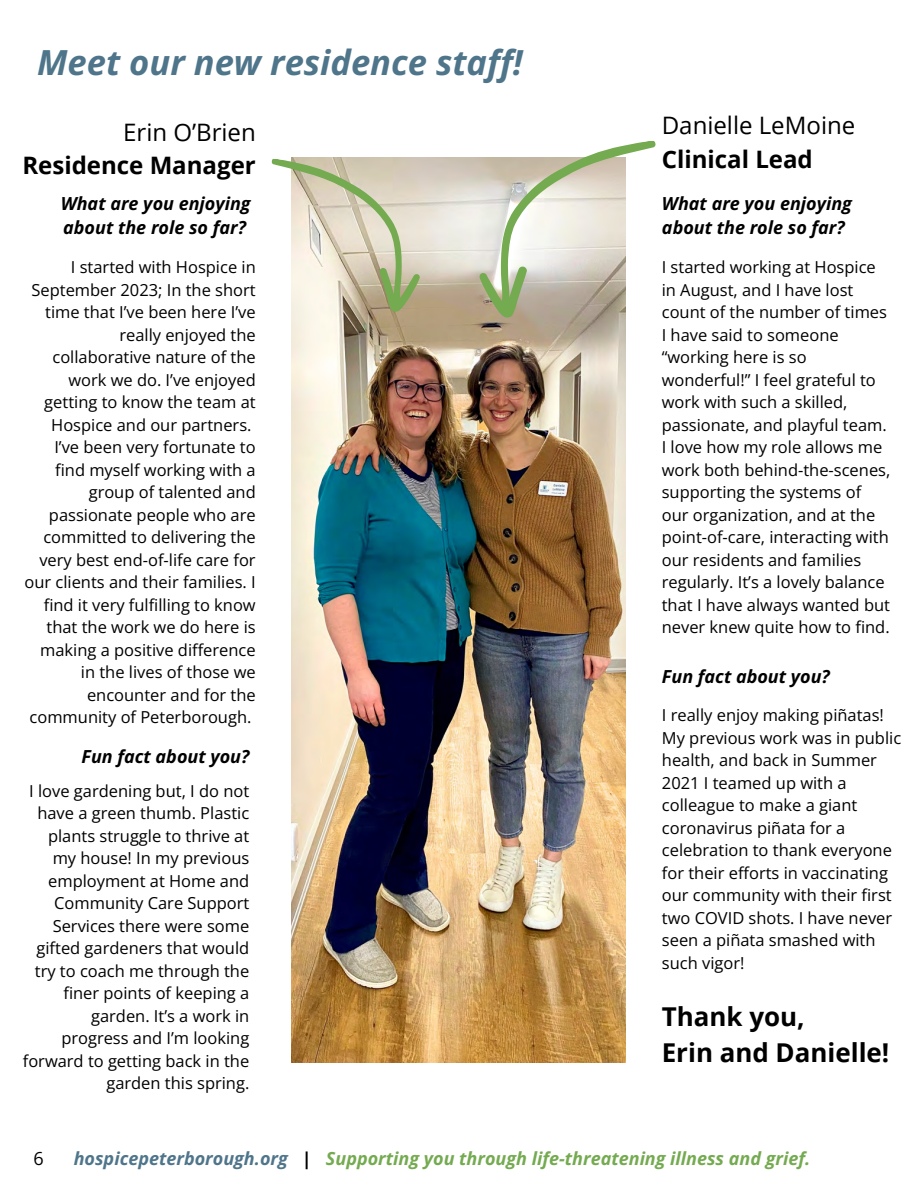
<style>
.page{position:relative;width:918px;height:1188px;background:#fff}
.page>*{position:absolute;margin:0;border:0;box-sizing:border-box;transform-origin:0 0}
.t1{font:italic 700 34.5px "Open Sans";color:#4f758b}
.t2{font:700 25.95px/35.7px "Open Sans";color:#000}
.t3{font:24px/33px "Open Sans";color:#000}
.t4{font:700 24px/33px "Open Sans";color:#000;text-align:right}
.t5{font:italic 700 18px/24.8px "Open Sans";color:#000}
.t6{font:italic 700 18px "Open Sans";color:#74aa50}
.t7{font:18px "Open Sans";color:#000}
.t8{font:16.5px/22.5px "Open Sans";color:#000}
.s1{font-weight:700}
.s2{font-weight:400}
.s3{color:#4f758b}
.s4{color:#000}
</style>
<div class="page">
<img style="left:292px;top:158px;width:334px;height:904px">
<svg style="left:468px;top:140px;width:188px;height:185px"></svg>
<svg style="left:271px;top:158px;width:160px;height:160px;background:#d7d4be"></svg>
<h3 class="t1" style="left:37px;top:38px;width:487px">Meet our new residence staff!</h3>
<p class="t3" style="left:662px;top:109px;width:195px">Danielle LeMoine<br><span class="s1">Clinical Lead</span></p>
<p class="t4" style="left:22px;top:115px;width:235px"><span class="s2">Erin O’Brien<br></span>Residence Manager</p>
<p class="t5" style="left:61px;top:190px;width:192px">What are you enjoying about the role so far?</p>
<h4 class="t5" style="left:662px;top:190px;width:192px">What are you enjoying about the role so far?</h4>
<h4 class="t8" style="left:662px;top:255px;width:230px">I started working at Hospice in August, and I have lost count of the number of times<br>I have said to someone “working here is so wonderful!” I feel grateful to work with such a skilled, passionate, and playful team.<br>I love how my role allows me work both behind-the-scenes, supporting the systems of our organization, and at the point-of-care, interacting with our residents and families regularly. It’s a lovely balance that I have always wanted but never knew quite how to find.</h4>
<p class="t8" style="left:24px;top:255px;width:233px;text-align:right">I started with Hospice in<br>September 2023; In the short time that I’ve been here I’ve really enjoyed the collaborative nature of the work we do. I’ve enjoyed getting to know the team at<br>Hospice and our partners.<br>I’ve been very fortunate to find myself working with a group of talented and passionate people who are committed to delivering the very best end-of-life care for our clients and their families. I find it very fulfilling to know that the work we do here is making a positive difference in the lives of those we encounter and for the community of Peterborough.</p>
<h4 class="t5" style="left:662px;top:664px;width:169px">Fun fact about you?</h4>
<p class="t8" style="left:662px;top:703px;width:241px">I really enjoy making piñatas!<br>My previous work was in public health, and back in Summer<br>2021 I teamed up with a colleague to make a giant coronavirus piñata for a celebration to thank everyone for their efforts in vaccinating our community with their first two COVID shots. I have never seen a piñata smashed with such vigor!</p>
<p class="t5" style="left:82px;top:744px;width:169px">Fun fact about you?</p>
<h4 class="t8" style="left:23px;top:779px;width:228px;text-align:right">I love gardening but, I do not have a green thumb. Plastic plants struggle to thrive at my house! In my previous employment at Home and<br>Community Care Support<br>Services there were some gifted gardeners that would try to coach me through the finer points of keeping a garden. It’s a work in progress and I’m looking forward to getting back in the garden this spring.</h4>
<p class="t2" style="left:662px;top:998px;width:229px">Thank you,<br>Erin and Danielle!</p>
<h3 class="t7" style="left:33px;top:1146px;width:12px">6</h3>
<h1 class="t6" style="left:74px;top:1146px;width:738px"><span class="s3">hospicepeterborough.org</span> <span class="s4">|</span> Supporting you through life-threatening illness and grief.</h1>
</div>
